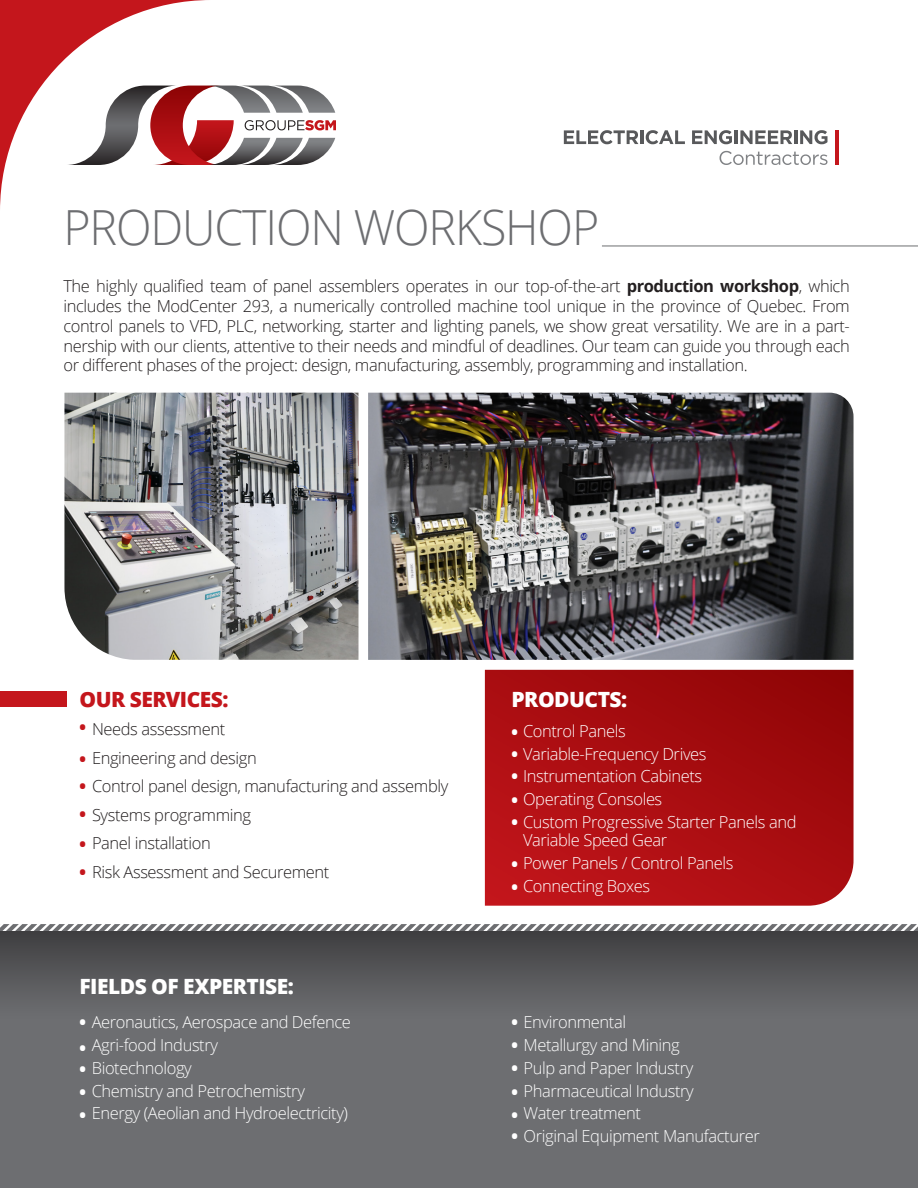
<style>
.page{position:relative;width:918px;height:1188px;background:#fff}
.page>*{position:absolute;margin:0;border:0;box-sizing:border-box;transform-origin:0 0}
.t1{font:300 48.45px "Open Sans";letter-spacing:-.025em;color:#6d6e71;scale:.96 1}
.t2{font:800 21px "Open Sans";letter-spacing:-.025em;color:#fff}
.t3{font:800 21px "Open Sans";letter-spacing:-.025em;color:#c4161c}
.t4{font:300 16.5px/19.8px "Open Sans";letter-spacing:-.025em;color:#231f20;text-align:justify}
.t5{font:300 16.5px/22.8px "Open Sans";letter-spacing:-.025em;color:#fff}
.t6{font:800 16.5px "Open Sans";color:#fff}
.t7{font:800 16.5px "Open Sans";color:#c4161c}
.s1{font-weight:700}
.s2{font-weight:800;color:#c4161c}
.s3{font-weight:800}
</style>
<div class="page">
<svg style="left:0;top:0;width:336px;height:206px"></svg>
<hr style="left:835px;top:130px;width:4px;height:35px;background:#c4161c">
<svg style="left:564px;top:130px;width:74px;height:14px"></svg>
<hr style="left:640px;top:130px;width:3px;height:14px;background:#58595b">
<svg style="left:646px;top:130px;width:39px;height:14px"></svg>
<svg style="left:692px;top:130px;width:40px;height:14px"></svg>
<hr style="left:735px;top:130px;width:3px;height:14px;background:#58595b">
<svg style="left:740px;top:130px;width:52px;height:14px"></svg>
<hr style="left:794px;top:130px;width:3px;height:14px;background:#58595b">
<svg style="left:800px;top:130px;width:27px;height:14px"></svg>
<svg style="left:720px;top:151px;width:107px;height:14px"></svg>
<hr style="left:602px;top:246px;width:316px;height:1px;background:#6d6e71">
<img style="left:64px;top:393px;width:294px;height:267px">
<img style="left:368px;top:393px;width:486px;height:267px">
<div style="left:0;top:692px;width:66px;height:15px;background:#c4161c"></div>
<div style="left:0;top:931px;width:918px;height:257px;background:#6d6e71"></div>
<svg style="left:0;top:924px;width:918px;height:7px"></svg>
<div style="left:0;top:931px;width:918px;height:88px;background:linear-gradient(to bottom,#3f3e40,#6e6f72)"></div>
<svg style="left:485px;top:670px;width:369px;height:236px;background:#aa0e12"></svg>
<h1 class="t1" style="left:63px;top:194px;width:560px">PRODUCTION WORKSHOP</h1>
<p class="t4" style="left:63px;top:276px;width:788px">The highly qualified team of panel assemblers operates in our top-of-the-art <span class="s1">production workshop</span>, which includes the ModCenter 293, a numerically controlled machine tool unique in the province of Quebec. From control panels to VFD, PLC, networking, starter and lighting panels, we show great versatility. We are in a part&shy;nership with our clients, attentive to their needs and mindful of deadlines. Our team can guide you through each or different phases of the project: design, manufacturing, assembly, programming and installation.</p>
<p class="t3" style="left:79px;top:684px;width:151px">OUR SERVICES:</p>
<p class="t4" style="left:92px;top:719px;width:135px">Needs assessment</p>
<p class="t7" style="left:79px;top:715px;width:8px">•</p>
<p class="t4" style="left:79px;top:748px;width:179px"><span class="s2">•</span> Engineering and design</p>
<p class="t4" style="left:79px;top:776px;width:370px"><span class="s2">•</span> Control panel design, manufacturing and assembly</p>
<p class="t4" style="left:79px;top:805px;width:173px"><span class="s2">•</span> Systems programming</p>
<p class="t4" style="left:79px;top:833px;width:133px"><span class="s2">•</span> Panel installation</p>
<p class="t4" style="left:79px;top:862px;width:252px"><span class="s2">•</span> Risk Assessment and Securement</p>
<p class="t2" style="left:79px;top:971px;width:216px">FIELDS OF EXPERTISE:</p>
<p class="t5" style="left:92px;top:1010px;width:261px;text-indent:-12px"><span class="s3">•</span> Aeronautics, Aerospace and Defence<br>Agri-food Industry</p>
<p class="t5" style="left:79px;top:1056px;width:114px"><span class="s3">•</span> Biotechnology</p>
<p class="t5" style="left:79px;top:1079px;width:227px"><span class="s3">•</span> Chemistry and Petrochemistry</p>
<p class="t5" style="left:79px;top:1102px;width:270px"><span class="s3">•</span> Energy (Aeolian and Hydroelectricity)</p>
<p class="t6" style="left:79px;top:1035px;width:8px">•</p>
<p class="t2" style="left:512px;top:684px;width:117px">PRODUCTS:</p>
<p class="t5" style="left:512px;top:719px;width:116px"><span class="s3">•</span> Control Panels</p>
<p class="t5" style="left:512px;top:742px;width:196px"><span class="s3">•</span> Variable-Frequency Drives</p>
<p class="t5" style="left:512px;top:765px;width:192px"><span class="s3">•</span> Instrumentation Cabinets</p>
<p class="t5" style="left:512px;top:787px;width:152px"><span class="s3">•</span> Operating Consoles</p>
<p class="t5" style="left:523px;top:813px;width:275px;line-height:18px;text-indent:-11px"><span class="s3">•</span> Custom Progressive Starter Panels and<br>Variable Speed Gear</p>
<p class="t5" style="left:512px;top:851px;width:224px"><span class="s3">•</span> Power Panels / Control Panels</p>
<p class="t5" style="left:512px;top:874px;width:140px"><span class="s3">•</span> Connecting Boxes</p>
<p class="t5" style="left:512px;top:1010px;width:116px"><span class="s3">•</span> Environmental</p>
<p class="t5" style="left:512px;top:1033px;width:170px"><span class="s3">•</span> Metallurgy and Mining</p>
<p class="t5" style="left:512px;top:1056px;width:183px"><span class="s3">•</span> Pulp and Paper Industry</p>
<p class="t5" style="left:512px;top:1079px;width:184px"><span class="s3">•</span> Pharmaceutical Industry</p>
<p class="t5" style="left:512px;top:1102px;width:131px"><span class="s3">•</span> Water treatment</p>
<p class="t5" style="left:512px;top:1124px;width:250px"><span class="s3">•</span> Original Equipment Manufacturer</p>
</div>
